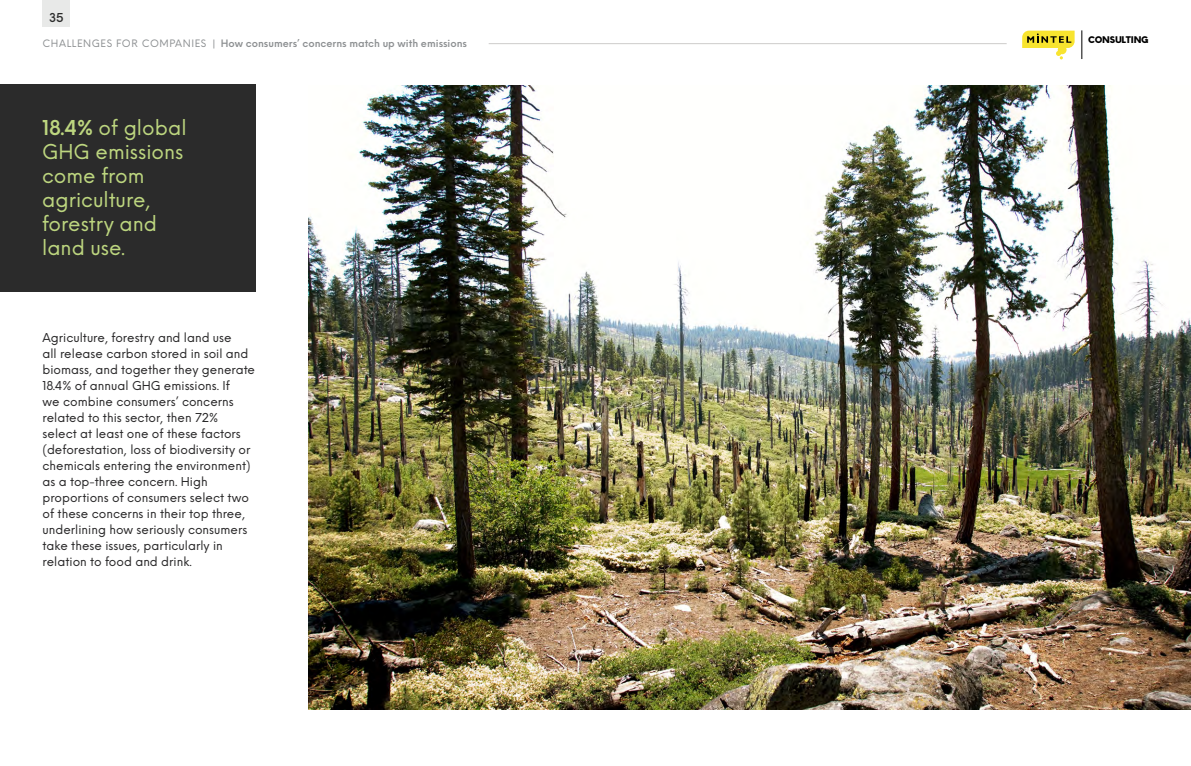
<style>
.page{position:relative;width:1191px;height:766px;background:#fff}
.page>*{position:absolute;margin:0;border:0;box-sizing:border-box;transform-origin:0 0}
.t1{font:20px/24px "Neue Einstellung";color:#bdd67f}
.t2{font:12px/16px "Neue Einstellung";color:#292829}
.t3{font:500 12px "Neue Einstellung";color:#2b2b2b}
.t4{font:600 10px "Neue Einstellung";color:#8d9092}
.t5{font:900 9px "Neue Einstellung";letter-spacing:-.04em;color:#000}
.s1{font-weight:400}
.s2{font-weight:600}
</style>
<div class="page">
<svg style="left:1039px;top:31px;width:35px;height:28px"></svg>
<svg style="left:1081px;top:30px;width:1px;height:29px"></svg>
<img style="left:308px;top:85px;width:883px;height:624px">
<div style="left:0;top:84px;width:255px;height:207px;background:#2b2b2b"></div>
<div style="left:456px;top:0;width:583px;height:101px;background:#fff"></div>
<hr style="left:489px;top:43px;width:517px;height:1px;background:#cdcccb">
<div style="left:43px;top:0;width:27px;height:27px;background:#e8e9e8"></div>
<p class="t3" style="left:49px;top:9px;width:16px">35</p>
<p class="t4" style="left:43px;top:37px;width:426px"><span class="s1">CHALLENGES FOR COMPANIES</span> | How consumers’ concerns match up with emissions</p>
<h1 class="t1" style="left:42px;top:116px;width:146px"><span class="s2">18.4%</span> of global<br>GHG emissions come from agriculture, forestry and land use.</h1>
<p class="t2" style="left:43px;top:330px;width:214px">Agriculture, forestry and land use<br>all release carbon stored in soil and biomass, and together they generate 18.4% of annual GHG emissions. If<br>we combine consumers’ concerns related to this sector, then 72% select at least one of these factors (deforestation, loss of biodiversity or chemicals entering the environment) as a top-three concern. High proportions of consumers select two of these concerns in their top three, underlining how seriously consumers take these issues, particularly in relation to food and drink.</p>
<p class="t5" style="left:1088px;top:31px;width:62px">CONSULTING</p>
</div>
